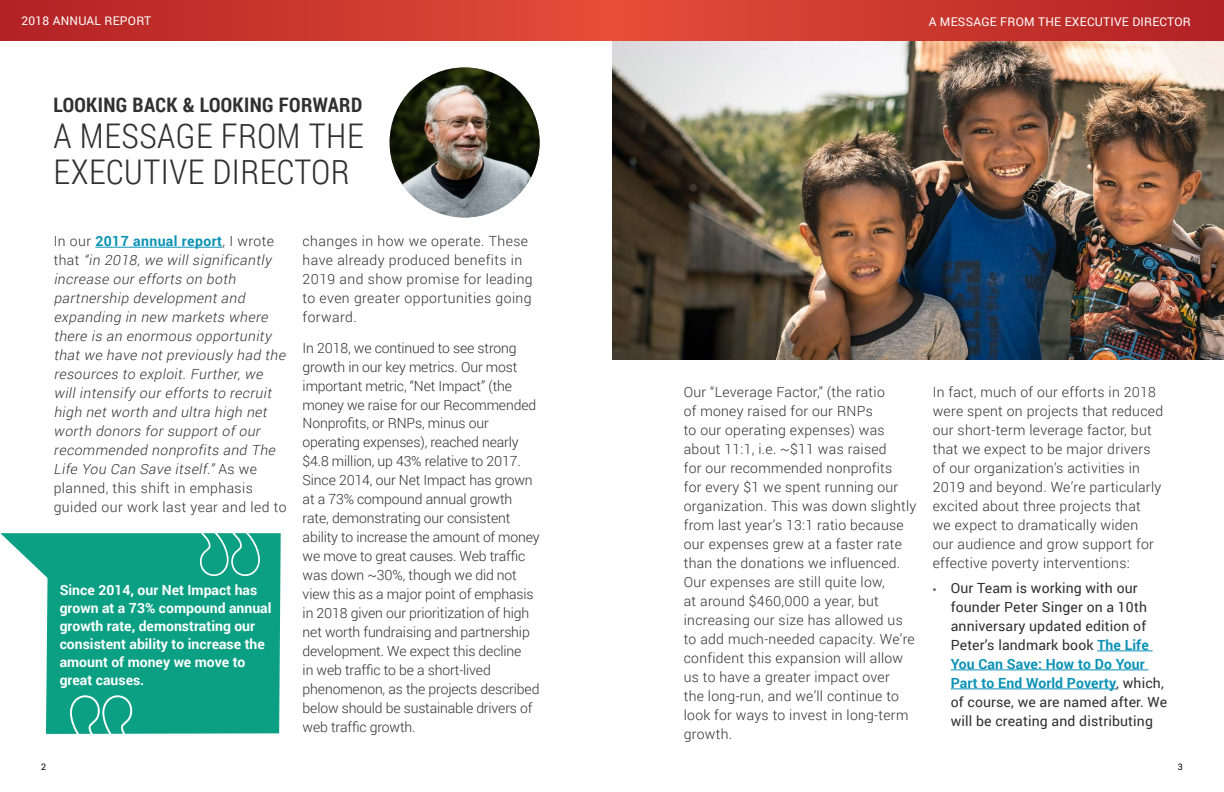
<style>
.page{position:relative;width:1224px;height:792px;background:#fff}
.page>*{position:absolute;margin:0;border:0;box-sizing:border-box;transform-origin:0 0}
.t1{font:300 34px/36px "Roboto Condensed";letter-spacing:.015em;color:#2f302f}
.t2{font:700 20px "Roboto Condensed";letter-spacing:.02em;color:#2f302f}
.t3{font:300 14px/19px "Roboto";letter-spacing:.02em;color:#2f302f}
.t4{font:300 14px/19px "Roboto";letter-spacing:-.01em;color:#2f302f}
.t5{font:italic 300 14px/19px "Roboto";color:#2f302f}
.t6{font:14px/19px "Roboto";letter-spacing:.01em;color:#2f302f}
.t7{font:700 14px/18px "Roboto";color:#fff}
.t8{font:12px "Roboto";letter-spacing:.02em;color:#fff}
.t9{font:9px "Roboto";color:#000}
.s1{font-style:normal}
.s2{font-weight:700;font-style:normal;color:#0992b5}
.s3{font-family:"Myriad Pro";font-size:13px;color:#58595b}
.s4{font-weight:700;color:#0992b5}
</style>
<div class="page">
<img style="left:612px;top:40px;width:612px;height:320px">
<hr style="left:95px;top:247px;width:128px;height:1px;background:#0992b5">
<hr style="left:1097px;top:651px;width:56px;height:1px;background:#0992b5">
<hr style="left:951px;top:670px;width:198px;height:1px;background:#0992b5">
<hr style="left:951px;top:689px;width:165px;height:1px;background:#0992b5">
<img style="left:390px;top:67px;width:150px;height:150px;border-radius:75px">
<svg style="left:0;top:533px;width:281px;height:201px;fill:#0ba084"></svg>
<svg style="left:69px;top:694px;width:64px;height:40px;background:#2fae96"></svg>
<svg style="left:199px;top:533px;width:62px;height:44px;background:#2cad95"></svg>
<div style="left:612px;top:0;width:612px;height:40px;background:linear-gradient(to right,#e64e38,#b12224)"></div>
<div style="left:0;top:0;width:612px;height:40px;background:linear-gradient(to right,#b12124,#e64e38)"></div>
<p class="t8" style="left:22px;top:12px;width:131px">2018 ANNUAL REPORT</p>
<p class="t8" style="left:929px;top:13px;width:264px">A MESSAGE FROM THE EXECUTIVE DIRECTOR</p>
<h2 class="t2" style="left:54px;top:91px;width:310px">LOOKING BACK &amp; LOOKING FORWARD</h2>
<h1 class="t1" style="left:54px;top:117px;width:205px">A MESSAGE FROM</h1>
<h1 class="t1" style="left:54px;top:117px;width:308px;text-indent:255px">THE<br>EXECUTIVE DIRECTOR</h1>
<p class="t5" style="left:54px;top:231px;width:236px"><span class="s1">In our</span> <span class="s2">2017 annual report</span><span class="s1">, I wrote<br>t h a t</span> “in 2018, we will significantly increase our efforts on both partnership development and expanding in new markets where there is an enormous opportunity that we have not previously had the resources to exploit. Further, we will intensify our efforts to recruit high net worth and ultra high net worth donors for support of our recommended nonprofits and The<br>Life You Can Save itself.” <span class="s1">A s w e planned, this shift in emphasis guided our work last year and led to</span></p>
<p class="t3" style="left:303px;top:231px;width:232px">changes in how we operate. These have already produced benefits in<br>2019 and show promise for leading to even greater opportunities going forward.</p>
<p class="t4" style="left:303px;top:338px;width:239px">In 2018, we continued to see strong growth in our key metrics. Our most important metric, “Net Impact” (the money we raise for our Recommended Nonprofits, or RNPs, minus our operating expenses), reached nearly $4.8 million, up 43% relative to 2017.<br>Since 2014, our Net Impact has grown at a 73% compound annual growth rate, demonstrating our consistent ability to increase the amount of money we move to great causes. Web traffic was down ~30%, though we did not view this as a major point of emphasis in 2018 given our prioritization of high net worth fundraising and partnership development. We expect this decline<br>in web traffic to be a short-lived phenomenon, as the projects described below should be sustainable drivers of web traffic growth.</p>
<p class="t7" style="left:60px;top:580px;width:213px">Since 2014, our Net Impact has grown at a 73% compound annual growth rate, demonstrating our consistent ability to increase the amount of money we move to great causes.</p>
<p class="t3" style="left:684px;top:382px;width:234px">Our “Leverage Factor,” (the ratio<br>of money raised for our RNPs<br>to our operating expenses) was about 11:1, i.e. ~$11 was raised<br>for our recommended nonprofits<br>for every $1 we spent running our organization. This was down slightly from last year’s 13:1 ratio because our expenses grew at a faster rate than the donations we influenced.<br>Our expenses are still quite low,<br>at around $460,000 a year, but increasing our size has allowed us to add much-needed capacity. We’re confident this expansion will allow us to have a greater impact over<br>the long-run, and we’ll continue to look for ways to invest in long-term growth.</p>
<p class="t3" style="left:933px;top:382px;width:232px">In fact, much of our efforts in 2018 were spent on projects that reduced our short-term leverage factor, but that we expect to be major drivers of our organization’s activities in 2019 and beyond. We’re particularly excited about three projects that<br>we expect to dramatically widen<br>our audience and grow support for effective poverty interventions:</p>
<p class="t6" style="left:951px;top:578px;width:218px;text-indent:-18px"><span class="s3">•</span> Our Team is working with our founder Peter Singer on a 10th anniversary updated edition of<br>Peter’s landmark book <span class="s4">The Life<br>You Can Save: How to Do Your<br>Part to End World Poverty</span>, which, of course, we are named after. We will be creating and distributing</p>
<p class="t9" style="left:41px;top:760px;width:7px">2</p>
<p class="t9" style="left:1178px;top:760px;width:7px">3</p>
</div>
